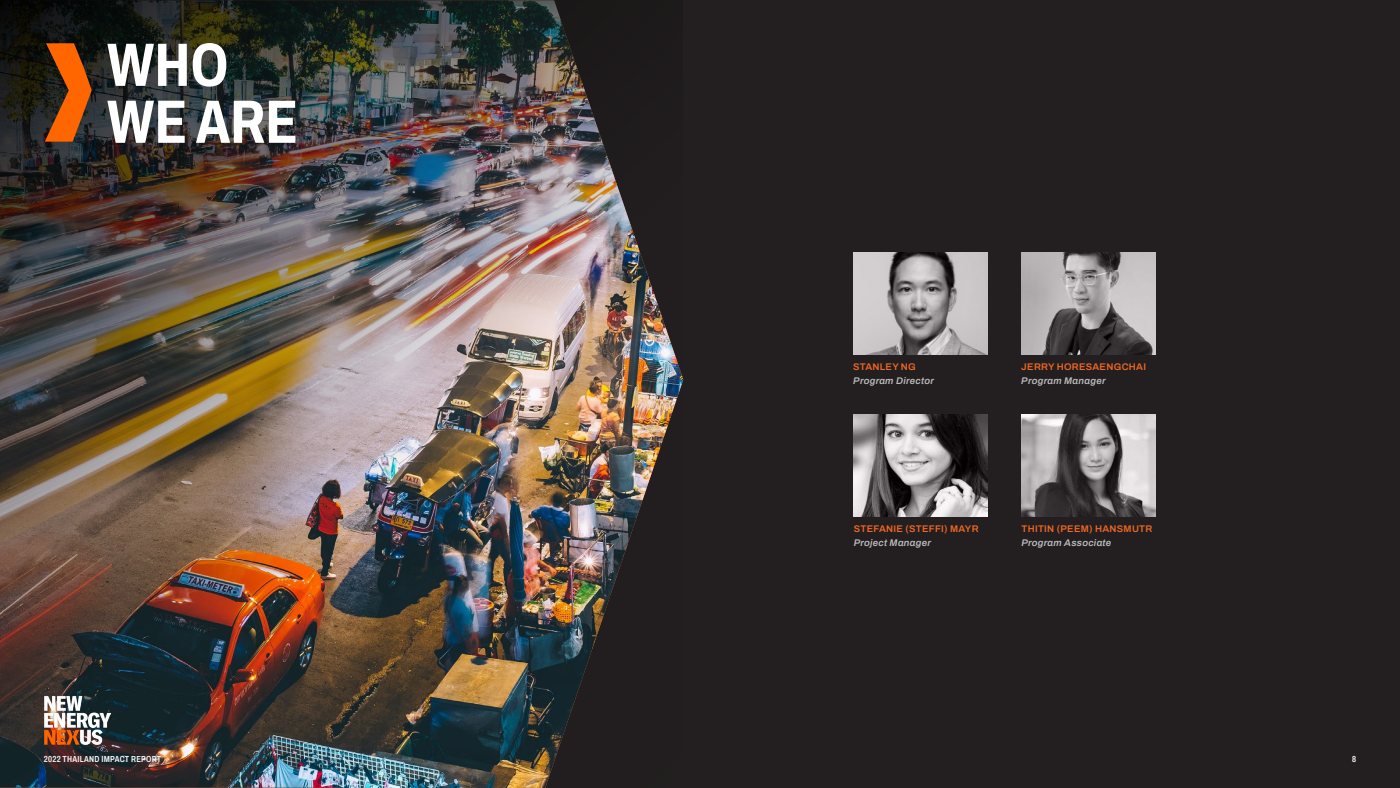
<style>
.page{position:relative;width:1400px;height:788px;background:#231f20}
.page>*{position:absolute;margin:0;border:0;box-sizing:border-box;transform-origin:0 0}
.t1{font:700 61.25px/56.9px "Archivo Condensed";color:#fff}
.t2{font:600 9.62px "Archivo";letter-spacing:.03em;color:#f26722}
.t3{font:italic 600 9.62px "Archivo";letter-spacing:.03em;color:#bdbcbc}
.t4{font:600 8.75px "Archivo Condensed";letter-spacing:.03em;color:#f8f8f8}
</style>
<div class="page">
<img style="left:0;top:0;width:683px;height:788px">
<img style="left:853px;top:252px;width:134px;height:102px">
<img style="left:1021px;top:252px;width:134px;height:102px">
<img style="left:854px;top:415px;width:134px;height:101px">
<img style="left:1021px;top:415px;width:134px;height:101px">
<img style="left:44px;top:695px;width:67px;height:49px">
<svg style="left:45px;top:43px;width:47px;height:99px"></svg>
<h1 class="t1" style="left:107px;top:36px;width:192px">WHO<br>WE ARE</h1>
<p class="t2" style="left:853px;top:359px;width:64px">STANLEY NG</p>
<p class="t3" style="left:853px;top:373px;width:82px">Program Director</p>
<p class="t2" style="left:1021px;top:359px;width:126px">JERRY HORESAENGCHAI</p>
<p class="t3" style="left:1021px;top:373px;width:86px">Program Manager</p>
<p class="t2" style="left:854px;top:522px;width:126px">STEFANIE (STEFFI) MAYR</p>
<p class="t3" style="left:854px;top:536px;width:79px">Project Manager</p>
<p class="t2" style="left:1021px;top:521px;width:133px">THITIN (PEEM) HANSMUTR</p>
<p class="t3" style="left:1021px;top:535px;width:91px">Program Associate</p>
<p class="t4" style="left:44px;top:752px;width:119px">2022 THAILAND IMPACT REPORT</p>
<p class="t4" style="left:1352px;top:751px;width:5px">8</p>
</div>
